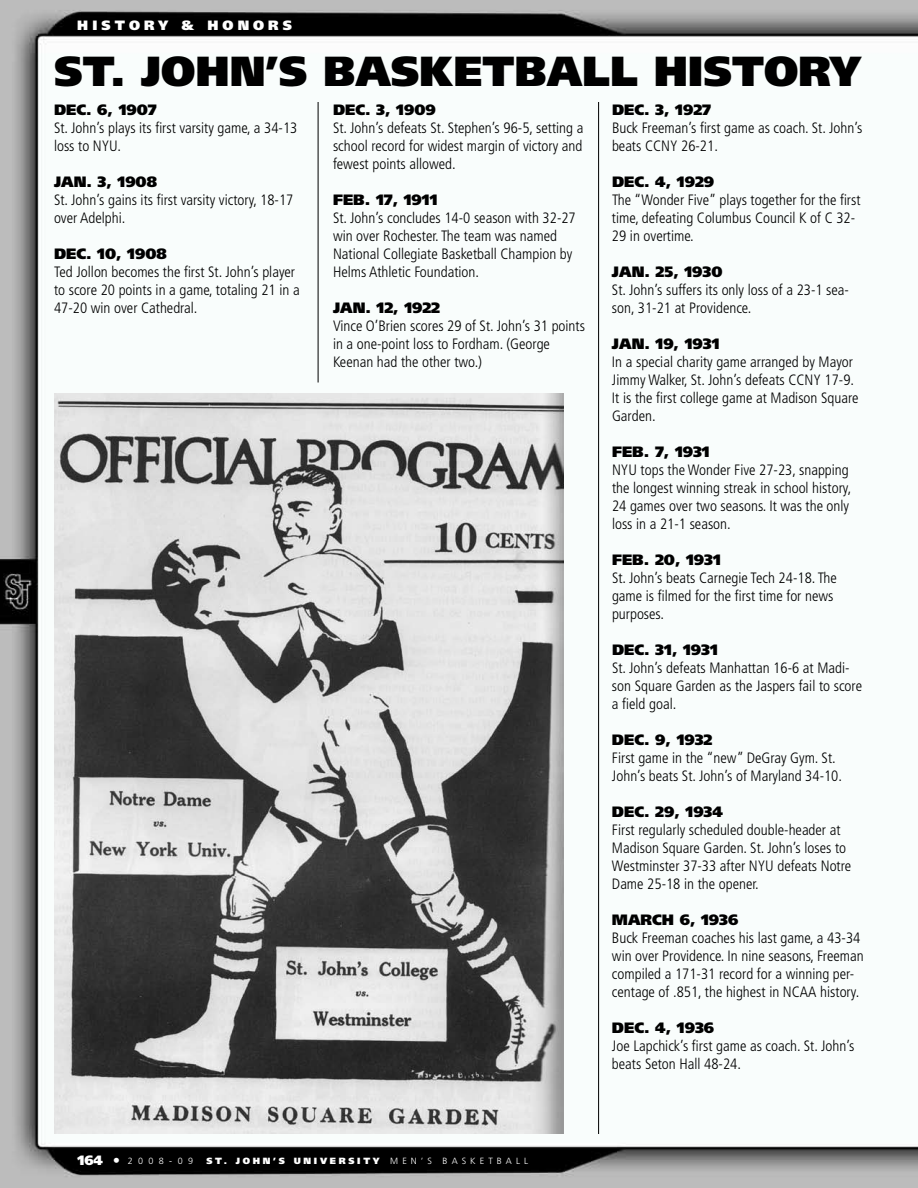
<style>
.page{position:relative;width:918px;height:1188px;background:#fff}
.page>*{position:absolute;margin:0;border:0;box-sizing:border-box;transform-origin:0 0}
.t1{font:900 42px "Frutiger";color:#000}
.t2{font:300 condensed 15px/18px "Frutiger";color:#000}
.t3{font:900 15px "Frutiger";color:#000}
.t4{font:900 13.5px "Frutiger";letter-spacing:.3em;color:#fff}
.t5{font:900 9px "Frutiger";letter-spacing:.3em;color:#fff}
.t6{font:300 9px "Frutiger";letter-spacing:.6em;color:#fff}
.s1{font-weight:900;font-size:13.5px}
.s2{font-weight:300}
</style>
<div class="page">
<img style="left:0;top:0;width:918px;height:1188px">
<img style="left:54px;top:394px;width:510px;height:740px">
<hr style="left:598px;top:102px;width:1px;height:1032px;background:#000">
<hr style="left:318px;top:102px;width:1px;height:280px;background:#000">
<p class="t4" style="left:77px;top:17px;width:78px">HIS TORY</p>
<p class="t4" style="left:181px;top:17px;width:100px">&amp; HONORS</p>
<h1 class="t1" style="left:54px;top:46px;width:143px">ST. JOHN</h1>
<h1 class="t1" style="left:266px;top:46px;width:71px">’S BA</h1>
<h1 class="t1" style="left:391px;top:46px;width:122px">SKETBALLH</h1>
<h1 class="t1" style="left:688px;top:46px;width:175px">ISTORY</h1>
<p class="t3" style="left:612px;top:101px;width:101px">DEC. 3, 1927</p>
<p class="t2" style="left:612px;top:119px;width:252px">Buck Freeman’s first game as coach. St. John’s beats CCNY 26-21.</p>
<p class="t3" style="left:612px;top:173px;width:104px">DEC. 4, 1929</p>
<p class="t2" style="left:612px;top:191px;width:250px">The “Wonder Five” plays together for the first time, defeating Columbus Council K of C 32-<br>29 in overtime.</p>
<p class="t3" style="left:612px;top:263px;width:112px">JAN. 25, 1930</p>
<p class="t2" style="left:612px;top:281px;width:239px">St. John’s suffers its only loss of a 23-1 sea&shy;son, 31-21 at Providence.</p>
<p class="t3" style="left:612px;top:335px;width:109px">JAN. 19, 1931</p>
<p class="t2" style="left:612px;top:353px;width:248px">In a special charity game arranged by Mayor Jimmy Walker, St. John’s defeats CCNY 17-9.<br>It is the first college game at Madison Square Garden.</p>
<p class="t3" style="left:612px;top:443px;width:99px">FEB. 7, 1931</p>
<p class="t2" style="left:612px;top:461px;width:241px">NYU tops the Wonder Five 27-23, snapping the longest winning streak in school history, 24 games over two seasons. It was the only loss in a 21-1 season.</p>
<p class="t3" style="left:612px;top:551px;width:110px">FEB. 20, 1931</p>
<p class="t2" style="left:612px;top:569px;width:226px">St. John’s beats Carnegie Tech 24-18. The game is filmed for the first time for news purposes.</p>
<p class="t3" style="left:612px;top:641px;width:107px">DEC. 31, 1931</p>
<p class="t2" style="left:612px;top:659px;width:252px">St. John’s defeats Manhattan 16-6 at Madi&shy;son Square Garden as the Jaspers fail to score a field goal.</p>
<p class="t3" style="left:612px;top:731px;width:102px">DEC. 9, 1932</p>
<p class="t2" style="left:612px;top:749px;width:232px">First game in the “new” DeGray Gym. St.<br>John’s beats St. John’s of Maryland 34-10.</p>
<p class="t3" style="left:612px;top:803px;width:113px">DEC. 29, 1934</p>
<p class="t2" style="left:612px;top:821px;width:241px">First regularly scheduled double-header at Madison Square Garden. St. John’s loses to Westminster 37-33 after NYU defeats Notre Dame 25-18 in the opener.</p>
<p class="t3" style="left:612px;top:911px;width:128px">MARCH 6, 1936</p>
<p class="t2" style="left:612px;top:929px;width:253px">Buck Freeman coaches his last game, a 43-34 win over Providence. In nine seasons, Freeman compiled a 171-31 record for a winning per&shy;centage of .851, the highest in NCAA history.</p>
<p class="t3" style="left:612px;top:1019px;width:104px">DEC. 4, 1936</p>
<p class="t2" style="left:612px;top:1037px;width:244px">Joe Lapchick’s first game as coach. St. John’s beats Seton Hall 48-24.</p>
<p class="t3" style="left:54px;top:101px;width:104px">DEC. 6, 1907</p>
<p class="t2" style="left:54px;top:119px;width:245px">St. John’s plays its first varsity game, a 34-13 loss to NYU.</p>
<p class="t3" style="left:54px;top:173px;width:104px">JAN. 3, 1908</p>
<p class="t2" style="left:54px;top:191px;width:241px">St. John’s gains its first varsity victory, 18-17 over Adelphi.</p>
<p class="t3" style="left:54px;top:245px;width:114px">DEC. 10, 1908</p>
<p class="t2" style="left:54px;top:263px;width:247px">Ted Jollon becomes the first St. John’s player to score 20 points in a game, totaling 21 in a<br>47-20 win over Cathedral.</p>
<p class="t3" style="left:333px;top:101px;width:104px">DEC. 3, 1909</p>
<p class="t2" style="left:333px;top:119px;width:252px;text-align:justify">St. John’s defeats St. Stephen’s 96-5, setting a school record for widest margin of victory and fewest points allowed.</p>
<p class="t3" style="left:333px;top:191px;width:106px">FEB. 17, 1911</p>
<p class="t2" style="left:333px;top:209px;width:244px">St. John’s concludes 14-0 season with 32-27 win over Rochester. The team was named National Collegiate Basketball Champion by Helms Athletic Foundation.</p>
<p class="t3" style="left:333px;top:299px;width:109px">JAN. 12, 1922</p>
<p class="t2" style="left:333px;top:317px;width:254px">Vince O’Brien scores 29 of St. John’s 31 points in a one-point loss to Fordham. (George<br>Keenan had the other two.)</p>
<p class="t6" style="left:77px;top:1156px;width:117px"><span class="s1">164 •</span> 2008-09</p>
<p class="t5" style="left:206px;top:1155px;width:323px">ST. JOHN’ S UNIVERSITY <span class="s2">MEN’S BASKETBALL</span></p>
</div>
